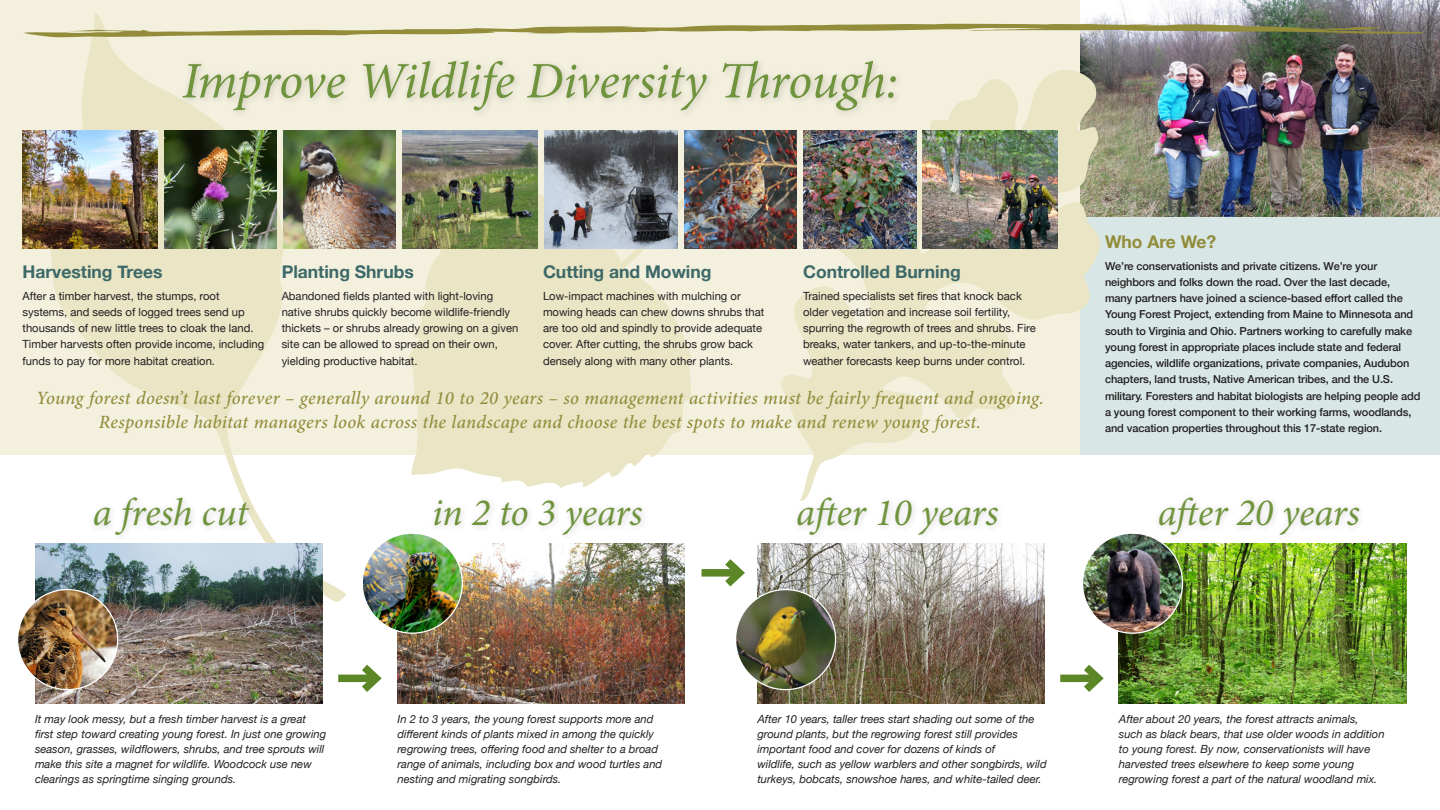
<style>
.page{position:relative;width:1440px;height:810px;background:#fff}
.page>*{position:absolute;margin:0;border:0;box-sizing:border-box;transform-origin:0 0}
.t1{font:italic 51.25px "Minion Pro";letter-spacing:-.01em;color:#70943d}
.t2{font:italic 38.75px "Minion Pro";letter-spacing:-.005em;color:#70943d}
.t3{font:italic 500 18.75px/23.8px "Minion Pro";letter-spacing:.015em;color:#928c3b;text-align:center}
.t4{font:700 17.5px "Helvetica Neue";color:#3c6867}
.t5{font:700 17.5px "Helvetica Neue";color:#928c3b}
.t6{font:italic 11.25px/15px "Helvetica Neue";color:#231f20}
.t7{font:11.25px/16.2px "Helvetica Neue";color:#231f20}
.t8{font:500 11px/16.2px "Helvetica Neue";letter-spacing:-.01em;color:#231f20}
</style>
<div class="page">
<div style="left:1080px;top:0;width:360px;height:455px;background:#d8e7e6"></div>
<img style="left:1080px;top:0;width:360px;height:216px">
<div style="left:0;top:0;width:1080px;height:455px;background:#f3f0de"></div>
<svg style="left:792px;top:55px;width:316px;height:437px;fill:#e9e7ca"></svg>
<svg style="left:22px;top:12px;width:324px;height:593px"></svg>
<div style="left:178px;top:56px;width:726px;height:63px;background:#231f20;opacity:.2"></div>
<img style="left:22px;top:131px;width:136px;height:118px">
<img style="left:164px;top:131px;width:113px;height:118px">
<svg style="left:338px;top:113px;width:454px;height:464px"></svg>
<img style="left:402px;top:131px;width:135px;height:118px">
<img style="left:544px;top:130px;width:134px;height:119px">
<img style="left:283px;top:131px;width:113px;height:118px">
<svg style="left:23px;top:24px;width:1400px;height:14px"></svg>
<img style="left:923px;top:131px;width:135px;height:118px">
<img style="left:684px;top:131px;width:113px;height:118px">
<img style="left:804px;top:131px;width:112px;height:118px">
<div style="left:338px;top:675px;width:38px;height:7px;background:#5c8727"></div>
<svg style="left:354px;top:664px;width:28px;height:28px"></svg>
<img style="left:35px;top:543px;width:287px;height:161px">
<div style="left:88px;top:492px;width:168px;height:51px;background:#231f20;opacity:.2"></div>
<img style="left:18px;top:590px;width:100px;height:100px;border-radius:50px">
<img style="left:397px;top:543px;width:288px;height:161px">
<div style="left:429px;top:495px;width:221px;height:47px;background:#231f20;opacity:.2"></div>
<img style="left:362px;top:533px;width:100px;height:100px;border-radius:50px">
<img style="left:1119px;top:543px;width:287px;height:161px">
<div style="left:1153px;top:492px;width:214px;height:50px;background:#231f20;opacity:.2"></div>
<img style="left:1083px;top:533px;width:100px;height:100px;border-radius:50px">
<img style="left:757px;top:543px;width:288px;height:161px">
<div style="left:792px;top:492px;width:213px;height:51px;background:#231f20;opacity:.2"></div>
<img style="left:736px;top:590px;width:100px;height:100px;border-radius:50px">
<div style="left:1060px;top:675px;width:38px;height:7px;background:#5c8727"></div>
<svg style="left:1076px;top:664px;width:28px;height:28px"></svg>
<div style="left:702px;top:569px;width:37px;height:8px;background:#5c8727"></div>
<svg style="left:717px;top:551px;width:34px;height:36px"></svg>
<h1 class="t1" style="left:182px;top:46px;width:718px">Improve Wildlife Diversity Through:</h1>
<h3 class="t4" style="left:543px;top:258px;width:170px">Cutting and Mowing</h3>
<p class="t7" style="left:543px;top:288px;width:223px">Low-impact machines with mulching or mowing heads can chew downs shrubs that are too old and spindly to provide adequate cover. After cutting, the shrubs grow back densely along with many other plants.</p>
<p class="t3" style="left:36px;top:386px;width:1009px">Young forest doesn’t last forever – generally around 10 to 20 years – so management activities must be fairly frequent and ongoing.<br>Responsible habitat managers look across the landscape and choose the best spots to make and renew young forest.</p>
<h3 class="t4" style="left:282px;top:258px;width:134px">Planting Shrubs</h3>
<p class="t7" style="left:282px;top:288px;width:238px">Abandoned fields planted with light-loving native shrubs quickly become wildlife-friendly thickets – or shrubs already growing on a given site can be allowed to spread on their own, yielding productive habitat.</p>
<h3 class="t4" style="left:803px;top:258px;width:159px">Controlled Burning</h3>
<p class="t7" style="left:803px;top:288px;width:234px">Trained specialists set fires that knock back older vegetation and increase soil fertility, spurring the regrowth of trees and shrubs. Fire breaks, water tankers, and up-to-the-minute weather forecasts keep burns under control.</p>
<h3 class="t4" style="left:22px;top:258px;width:142px">Harvesting Trees</h3>
<p class="t7" style="left:22px;top:288px;width:243px">After a timber harvest, the stumps, root systems, and seeds of logged trees send up thousands of new little trees to cloak the land.<br>Timber harvests often provide income, including funds to pay for more habitat creation.</p>
<h2 class="t2" style="left:93px;top:486px;width:157px">a fresh cut</h2>
<h2 class="t2" style="left:432px;top:486px;width:212px">in 2 to 3 years</h2>
<h2 class="t2" style="left:796px;top:486px;width:204px">after 10 years</h2>
<h3 class="t5" style="left:1105px;top:228px;width:113px">Who Are We?</h3>
<p class="t8" style="left:1105px;top:257px;width:317px">We’re conservationists and private citizens. We’re your neighbors and folks down the road. Over the last decade,<br>many partners have joined a science-based effort called the Young Forest Project, extending from Maine to Minnesota and south to Virginia and Ohio. Partners working to carefully make young forest in appropriate places include state and federal agencies, wildlife organizations, private companies, Audubon chapters, land trusts, Native American tribes, and the U.S. military. Foresters and habitat biologists are helping people add a young forest component to their working farms, woodlands, and vacation properties throughout this 17-state region.</p>
<h2 class="t2" style="left:1158px;top:486px;width:204px">after 20 years</h2>
<p class="t6" style="left:35px;top:712px;width:293px">It may look messy, but a fresh timber harvest is a great first step toward creating young forest. In just one growing season, grasses, wildflowers, shrubs, and tree sprouts will make this site a magnet for wildlife. Woodcock use new clearings as springtime singing grounds.</p>
<p class="t6" style="left:397px;top:712px;width:266px">In 2 to 3 years, the young forest supports more and different kinds of plants mixed in among the quickly regrowing trees, offering food and shelter to a broad range of animals, including box and wood turtles and nesting and migrating songbirds.</p>
<p class="t6" style="left:757px;top:712px;width:291px">After 10 years, taller trees start shading out some of the ground plants, but the regrowing forest still provides important food and cover for dozens of kinds of<br>wildlife, such as yellow warblers and other songbirds, wild turkeys, bobcats, snowshoe hares, and white-tailed deer.</p>
<p class="t6" style="left:1119px;top:712px;width:267px">After about 20 years, the forest attracts animals, such as black bears, that use older woods in addition to young forest. By now, conservationists will have harvested trees elsewhere to keep some young regrowing forest a part of the natural woodland mix.</p>
</div>
